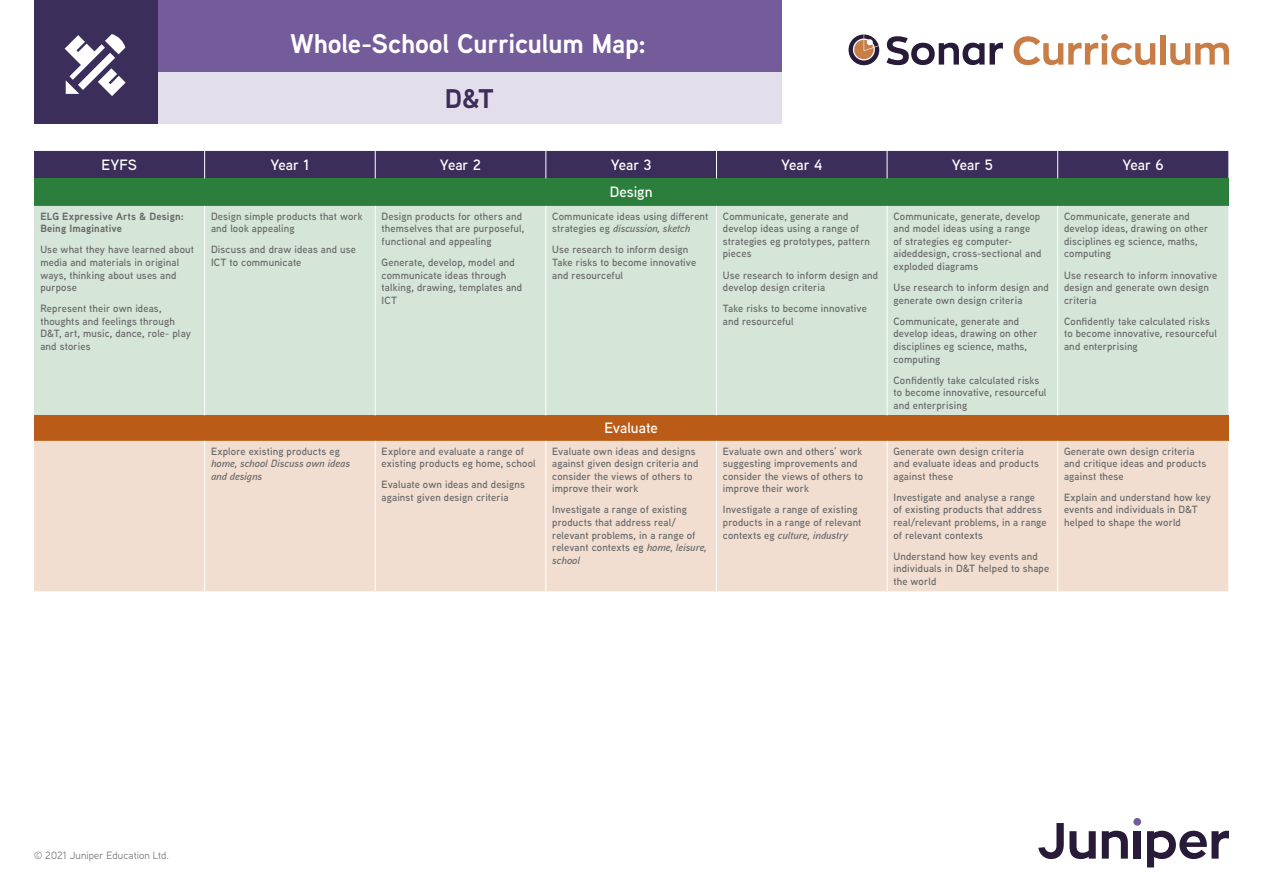
<style>
.page{position:relative;width:1263px;height:893px;background:#fff}
.page>*{position:absolute;margin:0;border:0;box-sizing:border-box;transform-origin:0 0}
.t1{font:700 27px "Aaux Next";letter-spacing:-.01em;color:#fff}
.t2{font:700 27px "Aaux Next";color:#3c2e5a}
.t3{font:600 15px "Aaux Next";color:#fff}
.t4{font:600 10.5px/12.6px "Aaux Next";letter-spacing:.015em;color:#696969}
.t5{font:700 10.5px/12.6px "Aaux Next";letter-spacing:.015em;color:#696969}
.t6{font:italic 600 10.5px/12.6px "Aaux Next";letter-spacing:.005em;color:#696969}
.t7{font:10.5px "Aaux Next";letter-spacing:.01em;color:#696969}
.s1{font-style:italic}
</style>
<div class="page">
<svg style="left:886px;top:36px;width:117px;height:29px"></svg>
<svg style="left:1014px;top:34px;width:141px;height:31px"></svg>
<div style="left:1160px;top:35px;width:5px;height:30px;background:#c77d45"></div>
<svg style="left:1170px;top:43px;width:59px;height:22px"></svg>
<svg style="left:848px;top:35px;width:31px;height:30px"></svg>
<div style="left:34px;top:178px;width:1194px;height:28px;background:#2c7e3d"></div>
<div style="left:34px;top:206px;width:1194px;height:209px;background:#d5e5d8"></div>
<div style="left:34px;top:415px;width:1194px;height:26px;background:#ba5c17"></div>
<div style="left:34px;top:441px;width:1194px;height:150px;background:#f1ded1"></div>
<div style="left:34px;top:151px;width:1194px;height:27px;background:#3c2e5a"></div>
<hr style="left:204px;top:206px;width:1px;height:209px;background:#fff">
<hr style="left:204px;top:441px;width:1px;height:150px;background:#fff">
<hr style="left:375px;top:206px;width:1px;height:209px;background:#fff">
<hr style="left:375px;top:441px;width:1px;height:150px;background:#fff">
<hr style="left:545px;top:206px;width:1px;height:209px;background:#fff">
<hr style="left:545px;top:441px;width:1px;height:150px;background:#fff">
<hr style="left:716px;top:206px;width:1px;height:209px;background:#fff">
<hr style="left:716px;top:441px;width:1px;height:150px;background:#fff">
<hr style="left:887px;top:206px;width:1px;height:209px;background:#fff">
<hr style="left:887px;top:441px;width:1px;height:150px;background:#fff">
<hr style="left:1057px;top:206px;width:1px;height:209px;background:#fff">
<hr style="left:1057px;top:441px;width:1px;height:150px;background:#fff">
<div style="left:157px;top:0;width:624px;height:74px;background:#745b99"></div>
<div style="left:157px;top:72px;width:624px;height:51px;background:#e3deeb"></div>
<div style="left:34px;top:0;width:123px;height:123px;background:#3c2e5a"></div>
<svg style="left:1038px;top:823px;width:58px;height:36px"></svg>
<svg style="left:1147px;top:831px;width:82px;height:36px"></svg>
<svg style="left:1102px;top:818px;width:39px;height:41px"></svg>
<svg style="left:65px;top:34px;width:61px;height:62px"></svg>
<h1 class="t1" style="left:291px;top:24px;width:357px">Whole-School Curriculum Map:</h1>
<h1 class="t2" style="left:445px;top:80px;width:51px">D&amp;T</h1>
<h2 class="t3" style="left:102px;top:154px;width:37px">EYFS</h2>
<h2 class="t3" style="left:271px;top:154px;width:40px">Year 1</h2>
<h2 class="t3" style="left:440px;top:154px;width:43px">Year 2</h2>
<h2 class="t3" style="left:611px;top:154px;width:42px">Year 3</h2>
<h2 class="t3" style="left:781px;top:154px;width:43px">Year 4</h2>
<h2 class="t3" style="left:952px;top:154px;width:43px">Year 5</h2>
<h2 class="t3" style="left:1122px;top:154px;width:43px">Year 6</h2>
<h2 class="t3" style="left:610px;top:182px;width:44px">Design</h2>
<p class="t5" style="left:40px;top:209px;width:145px">ELG Expressive Arts &amp; Design:<br>Being Imaginative</p>
<p class="t4" style="left:40px;top:243px;width:155px">Use what they have learned about media and materials in original ways, thinking about uses and purpose</p>
<p class="t4" style="left:40px;top:302px;width:152px">Represent their own ideas, thoughts and feelings through<br>D&amp;T, art, music, dance, role- play and stories</p>
<p class="t4" style="left:723px;top:209px;width:149px">Communicate, generate and develop ideas using a range of strategies eg prototypes, pattern pieces</p>
<p class="t4" style="left:723px;top:268px;width:157px">Use research to inform design and develop design criteria</p>
<p class="t4" style="left:723px;top:302px;width:145px">Take risks to become innovative and resourceful</p>
<p class="t4" style="left:893px;top:209px;width:149px">Communicate, generate, develop and model ideas using a range of strategies eg computer&shy;aideddesign, cross-sectional and exploded diagrams</p>
<p class="t4" style="left:893px;top:281px;width:157px">Use research to inform design and generate own design criteria</p>
<p class="t4" style="left:893px;top:315px;width:146px">Communicate, generate and develop ideas, drawing on other disciplines eg science, maths, computing</p>
<p class="t4" style="left:893px;top:374px;width:154px">Confidently take calculated risks to become innovative, resourceful and enterprising</p>
<p class="t4" style="left:211px;top:209px;width:153px">Design simple products that work and look appealing</p>
<p class="t4" style="left:211px;top:243px;width:147px">Discuss and draw ideas and use<br>ICT to communicate</p>
<p class="t4" style="left:382px;top:209px;width:144px">Design products for others and themselves that are purposeful, functional and appealing</p>
<p class="t4" style="left:382px;top:256px;width:142px">Generate, develop, model and communicate ideas through talking, drawing, templates and<br>ICT</p>
<p class="t4" style="left:552px;top:209px;width:158px">Communicate ideas using different strategies eg <span class="s1">discussion, sketch</span></p>
<p class="t4" style="left:552px;top:243px;width:145px">Use research to inform design<br>Take risks to become innovative and resourceful</p>
<p class="t4" style="left:1064px;top:209px;width:146px">Communicate, generate and develop ideas, drawing on other disciplines eg science, maths, computing</p>
<p class="t4" style="left:1064px;top:268px;width:155px">Use research to inform innovative design and generate own design criteria</p>
<p class="t4" style="left:1064px;top:315px;width:154px">Confidently take calculated risks to become innovative, resourceful and enterprising</p>
<p class="t4" style="left:211px;top:444px;width:130px">Explore existing products eg</p>
<p class="t6" style="left:211px;top:457px;width:140px">home, school Discuss own ideas and designs</p>
<p class="t4" style="left:382px;top:444px;width:156px">Explore and evaluate a range of existing products eg home, school</p>
<p class="t4" style="left:382px;top:478px;width:145px">Evaluate own ideas and designs against given design criteria</p>
<h2 class="t3" style="left:604px;top:418px;width:55px">Evaluate</h2>
<p class="t4" style="left:552px;top:444px;width:148px">Evaluate own ideas and designs against given design criteria and consider the views of others to improve their work</p>
<p class="t4" style="left:552px;top:503px;width:156px">Investigate a range of existing products that address real/ relevant problems, in a range of relevant contexts eg <span class="s1">home, leisure, school</span></p>
<p class="t4" style="left:723px;top:444px;width:142px">Evaluate own and others’ work suggesting improvements and consider the views of others to improve their work</p>
<p class="t4" style="left:723px;top:503px;width:140px">Investigate a range of existing products in a range of relevant contexts eg <span class="s1">culture, industry</span></p>
<p class="t4" style="left:893px;top:444px;width:147px">Generate own design criteria and evaluate ideas and products against these</p>
<p class="t4" style="left:893px;top:491px;width:155px">Investigate and analyse a range<br>of existing products that address real/relevant problems, in a range of relevant contexts</p>
<p class="t4" style="left:893px;top:550px;width:157px">Understand how key events and individuals in D&amp;T helped to shape the world</p>
<p class="t4" style="left:1064px;top:444px;width:144px">Generate own design criteria and critique ideas and products against these</p>
<p class="t4" style="left:1064px;top:491px;width:148px">Explain and understand how key events and individuals in D&amp;T helped to shape the world</p>
<p class="t7" style="left:34px;top:848px;width:137px">© 2021 Juniper Education Ltd.</p>
</div>
